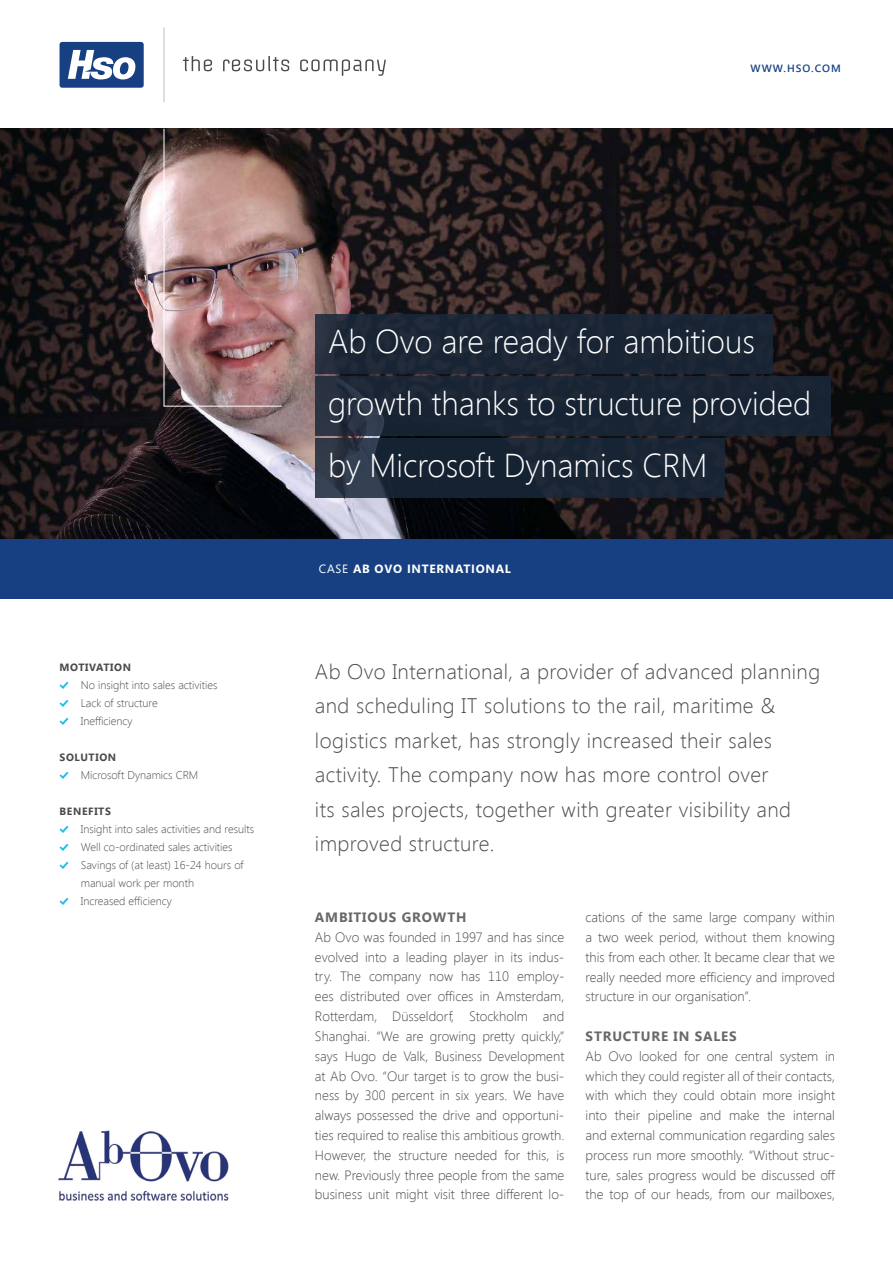
<style>
.page{position:relative;width:893px;height:1263px;background:#fff}
.page>*{position:absolute;margin:0;border:0;box-sizing:border-box;transform-origin:0 0}
.t1{font:300 33px/62.1px "Segoe UI";color:#fff}
.t2{font:300 21px/34.5px "Segoe UI";letter-spacing:.02em;color:#4a4a49}
.t3{font:300 13.5px/19.8px "Segoe UI";color:#4a4a49;text-align:justify}
.t4{font:700 13.5px "Segoe UI";letter-spacing:.06em;color:#686868}
.t5{font:700 12px "Segoe";letter-spacing:.06em;color:#fff}
.t6{font:300 11.25px/18px "Segoe UI";color:#4a4a49}
.t7{font:700 10.5px "Segoe UI";letter-spacing:.06em;color:#4a4a49}
.t8{font:600 10.5px "Segoe UI";letter-spacing:.1em;color:#174083}
.s1{font-weight:400}
</style>
<div class="page">
<img style="left:0;top:129px;width:893px;height:410px">
<svg style="left:60px;top:682px;width:8px;height:7px"></svg>
<svg style="left:60px;top:700px;width:8px;height:7px"></svg>
<svg style="left:60px;top:718px;width:8px;height:7px"></svg>
<svg style="left:60px;top:772px;width:8px;height:7px"></svg>
<svg style="left:60px;top:826px;width:8px;height:7px"></svg>
<svg style="left:60px;top:844px;width:8px;height:7px"></svg>
<svg style="left:60px;top:862px;width:8px;height:7px"></svg>
<svg style="left:60px;top:898px;width:8px;height:7px"></svg>
<img style="left:163px;top:128px;width:120px;height:279px">
<img style="left:58px;top:1130px;width:171px;height:71px">
<svg style="left:315px;top:314px;width:515px;height:184px;background:#1b2432"></svg>
<div style="left:60px;top:42px;width:84px;height:46px;background:#174083;border-radius:3px"></div>
<svg style="left:68px;top:50px;width:67px;height:29px"></svg>
<svg style="left:183px;top:56px;width:29px;height:15px"></svg>
<svg style="left:223px;top:56px;width:66px;height:15px"></svg>
<svg style="left:300px;top:59px;width:86px;height:17px"></svg>
<svg style="left:164px;top:27px;width:1px;height:75px"></svg>
<div style="left:0;top:539px;width:893px;height:60px;background:#174083"></div>
<p class="t8" style="left:750px;top:61px;width:92px">WWW.HSO.COM</p>
<p class="t7" style="left:60px;top:660px;width:73px">MOTIVATION</p>
<p class="t6" style="left:81px;top:676px;width:138px">No insight into sales activities<br>Lack of structure<br>Inefficiency</p>
<p class="t7" style="left:60px;top:750px;width:58px">SOLUTION</p>
<p class="t6" style="left:81px;top:766px;width:119px">Microsoft Dynamics CRM</p>
<p class="t7" style="left:60px;top:804px;width:53px">BENEFITS</p>
<p class="t6" style="left:81px;top:820px;width:175px">Insight into sales activities and results<br>Well co-ordinated sales activities<br>Savings of (at least) 16-24 hours of manual work per month<br>Increased efficiency</p>
<h1 class="t1" style="left:328px;top:309px;width:485px">Ab Ovo are ready for ambitious growth thanks to structure provided</h1>
<h1 class="t1" style="left:328px;top:433px;width:381px">by Microsoft Dynamics CRM</h1>
<p class="t5" style="left:319px;top:562px;width:194px"><span class="s1">CASE</span> AB OVO INTERNATIONAL</p>
<p class="t2" style="left:315px;top:653px;width:507px">Ab Ovo International, a provider of advanced planning and scheduling IT solutions to the rail, maritime &amp; logistics market, has strongly increased their sales activity. The company now has more control over<br>its sales projects, together with greater visibility and improved structure.</p>
<p class="t4" style="left:315px;top:908px;width:153px">AMBITIOUS GROWTH</p>
<p class="t3" style="left:315px;top:927px;width:251px">Ab Ovo was founded in 1997 and has since evolved into a leading player in its indus&shy;try. The company now has 110 employ&shy;ees distributed over offices in Amsterdam, Rotterdam, Düsseldorf, Stockholm and Shanghai. “We are growing pretty quickly,” says Hugo de Valk, Business Development at Ab Ovo. “Our target is to grow the busi&shy;ness by 300 percent in six years. We have always possessed the drive and opportuni&shy;ties required to realise this ambitious growth.<br>However, the structure needed for this, is new. Previously three people from the same business unit might visit three different lo-</p>
<p class="t3" style="left:586px;top:907px;width:251px">cations of the same large company within a two week period, without them knowing this from each other. It became clear that we really needed more efficiency and improved structure in our organisation”.</p>
<p class="t4" style="left:586px;top:1026px;width:153px">STRUCTURE IN SALES</p>
<p class="t3" style="left:586px;top:1045px;width:251px">Ab Ovo looked for one central system in which they could register all of their contacts, with which they could obtain more insight into their pipeline and make the internal and external communication regarding sales process run more smoothly. “Without struc&shy;ture, sales progress would be discussed off the top of our heads, from our mailboxes,</p>
</div>
